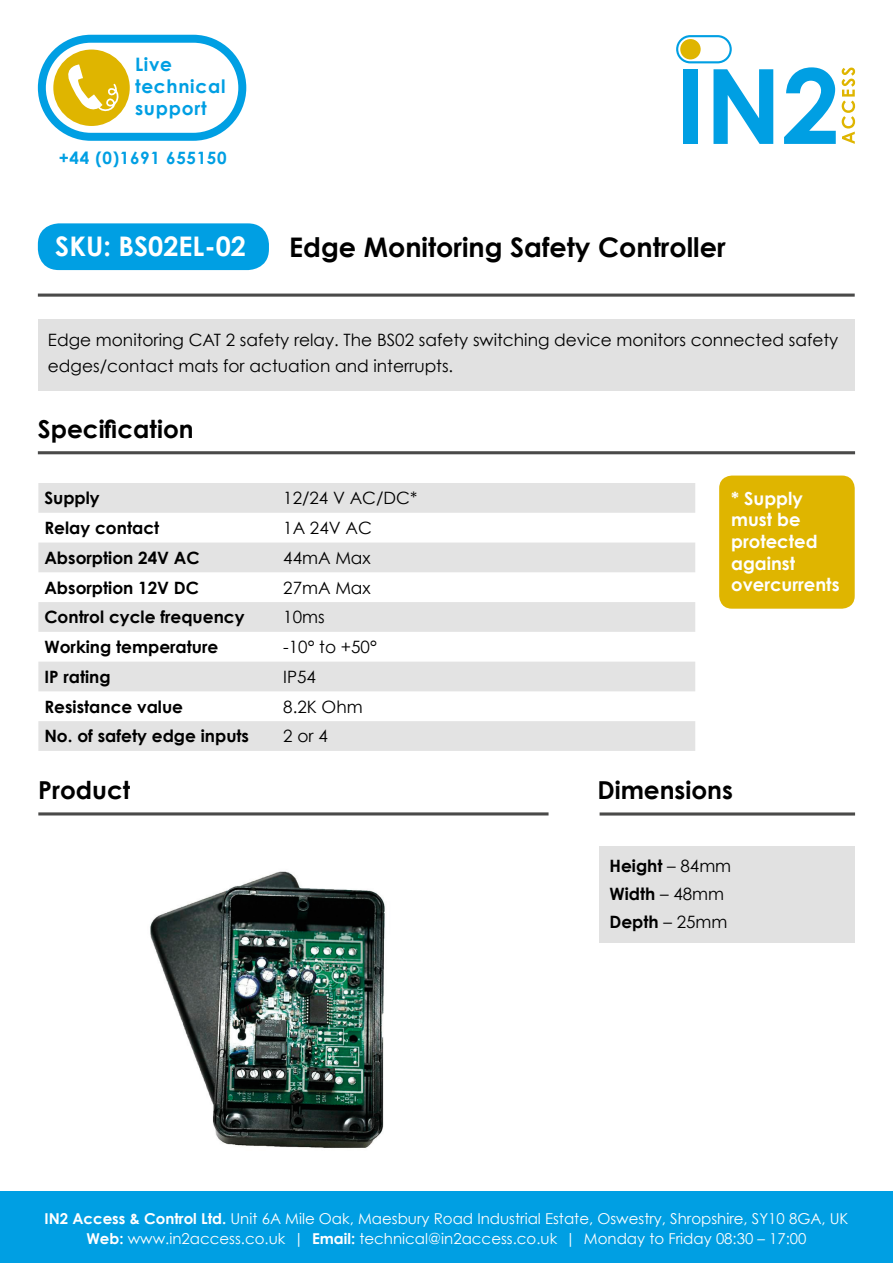
<style>
.page{position:relative;width:893px;height:1263px;background:#fff}
.page>*{position:absolute;margin:0;border:0;box-sizing:border-box;transform-origin:0 0}
.t1{font:700 27px "Century Gothic";color:#000}
.t2{font:700 27px "Century Gothic";color:#fff}
.t3{font:700 24.75px "Century Gothic";color:#000}
.t4{font:700 18.6px/22.2px "Century Gothic";letter-spacing:.04em;color:#009fe3}
.t5{font:700 18px/21.6px "Century Gothic";color:#fff}
.t6{font:16.95px/26.2px "Century Gothic";color:#000}
.t7{font:700 16.95px/27.8px "Century Gothic";color:#000}
.t8{font:700 16.95px "Century Gothic";letter-spacing:.04em;color:#009fe3}
.t9{font:15px/20.2px "Century Gothic";color:#fff;text-align:center}
.s1{font-weight:400}
.s2{font-weight:700}
</style>
<div class="page">
<div style="left:0;top:1192px;width:893px;height:71px;background:#009fe3"></div>
<svg style="left:842px;top:68px;width:13px;height:76px"></svg>
<div style="left:683px;top:69px;width:14px;height:75px;background:#009fe3"></div>
<svg style="left:713px;top:69px;width:60px;height:75px"></svg>
<svg style="left:784px;top:67px;width:52px;height:77px"></svg>
<svg style="left:676px;top:35px;width:56px;height:28px"></svg>
<svg style="left:38px;top:35px;width:208px;height:106px"></svg>
<div style="left:38px;top:320px;width:817px;height:71px;background:#e1e1e1"></div>
<hr style="left:38px;top:294px;width:817px;height:3px;background:#4a4a49">
<hr style="left:38px;top:451px;width:817px;height:3px;background:#4a4a49">
<hr style="left:38px;top:812px;width:511px;height:3px;background:#4a4a49">
<div style="left:38px;top:223px;width:231px;height:47px;background:#009fe3;border-radius:21px"></div>
<hr style="left:600px;top:812px;width:255px;height:3px;background:#4a4a49">
<img style="left:150px;top:871px;width:235px;height:277px">
<div style="left:600px;top:846px;width:255px;height:97px;background:#e1e1e1"></div>
<div style="left:719px;top:476px;width:136px;height:133px;background:#dfb500;border-radius:13px"></div>
<svg style="left:38px;top:483px;width:657px;height:268px;fill:#e3e3e3"></svg>
<p class="t4" style="left:135px;top:53px;width:92px">Live technical support</p>
<p class="t8" style="left:59px;top:147px;width:169px">+44 (0)1691 655150</p>
<h1 class="t2" style="left:55px;top:230px;width:192px">SKU: BS02EL-02</h1>
<h1 class="t1" style="left:289px;top:230px;width:438px">Edge Monitoring Safety Controller</h1>
<p class="t6" style="left:48px;top:327px;width:792px">Edge monitoring CAT 2 safety relay. The BS02 safety switching device monitors connected safety edges/contact mats for actuation and interrupts.</p>
<h2 class="t3" style="left:38px;top:414px;width:157px">Specification</h2>
<p class="t7" style="left:44px;top:484px;width:57px">Supply</p>
<p class="t6" style="left:283px;top:485px;width:136px">12/24 V AC/DC*</p>
<p class="t7" style="left:44px;top:514px;width:116px">Relay contact</p>
<p class="t6" style="left:283px;top:514px;width:90px">1A 24V AC</p>
<p class="t7" style="left:44px;top:543px;width:157px">Absorption 24V AC</p>
<p class="t6" style="left:283px;top:544px;width:89px">44mA Max</p>
<p class="t7" style="left:44px;top:573px;width:156px">Absorption 12V DC</p>
<p class="t6" style="left:283px;top:574px;width:89px">27mA Max</p>
<p class="t7" style="left:44px;top:603px;width:202px">Control cycle frequency</p>
<p class="t6" style="left:283px;top:604px;width:43px">10ms</p>
<p class="t7" style="left:44px;top:633px;width:176px">Working temperature</p>
<p class="t6" style="left:283px;top:633px;width:95px">-10° to +50°</p>
<p class="t7" style="left:44px;top:662px;width:68px">IP rating</p>
<p class="t6" style="left:283px;top:663px;width:34px">IP54</p>
<p class="t7" style="left:44px;top:692px;width:140px">Resistance value</p>
<p class="t6" style="left:283px;top:693px;width:81px">8.2K Ohm</p>
<p class="t7" style="left:44px;top:722px;width:206px">No. of safety edge inputs</p>
<p class="t6" style="left:283px;top:723px;width:46px">2 or 4</p>
<h2 class="t3" style="left:38px;top:775px;width:94px">Product</h2>
<p class="t5" style="left:731px;top:487px;width:110px">* Supply must be protected against overcurrents</p>
<h2 class="t3" style="left:597px;top:775px;width:137px">Dimensions</h2>
<p class="t7" style="left:609px;top:851px;width:123px">Height <span class="s1">– 84mm<br></span>Width <span class="s1">– 48mm<br></span>Depth <span class="s1">– 25mm</span></p>
<p class="t9" style="left:44px;top:1208px;width:805px"><span class="s2">IN2 Access &amp; Control Ltd.</span> Unit 6A Mile Oak, Maesbury Road Industrial Estate, Oswestry, Shropshire, SY10 8GA, UK<br><span class="s2">Web:</span> www.in2access.co.uk | <span class="s2">Email:</span> technical@in2access.co.uk | Monday to Friday 08:30 – 17:00</p>
</div>
